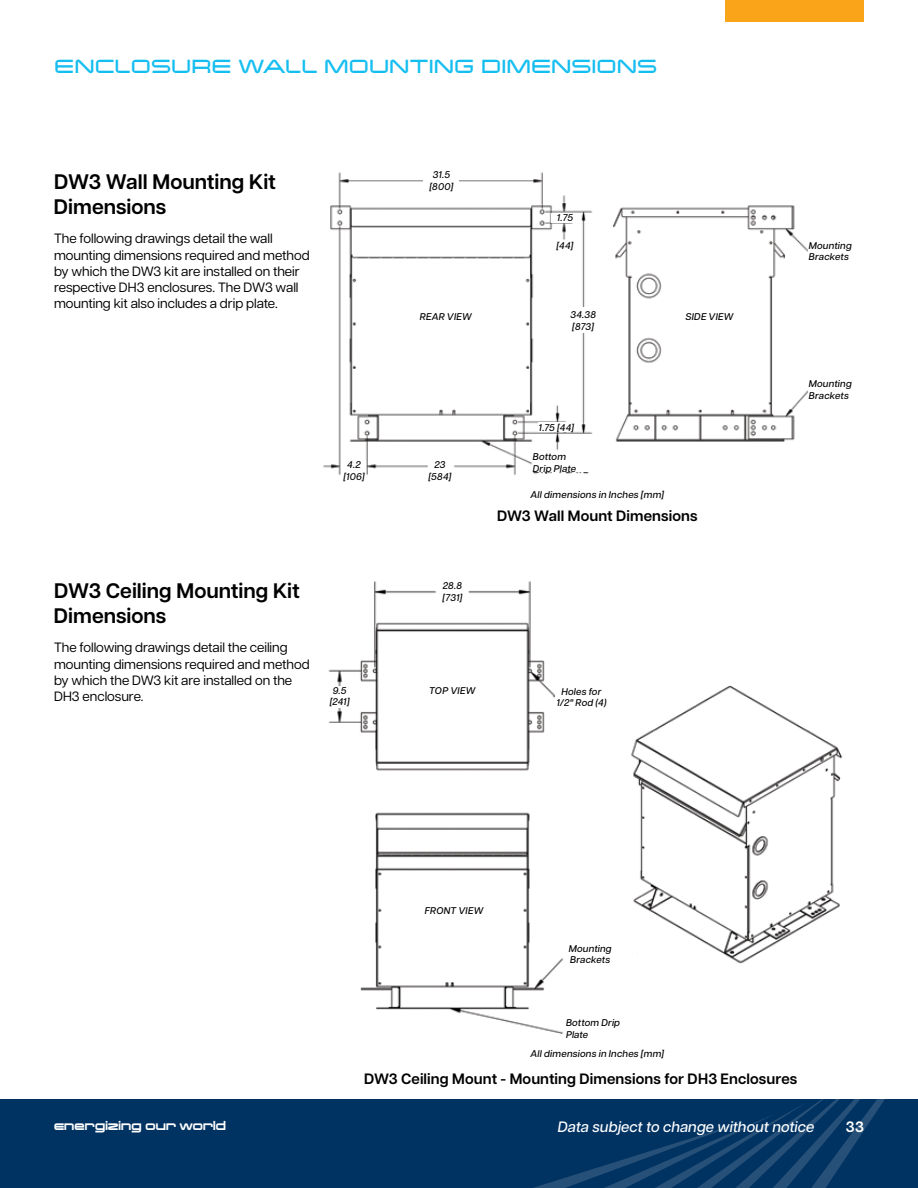
<style>
.page{position:relative;width:918px;height:1188px;background:#fff}
.page>*{position:absolute;margin:0;border:0;box-sizing:border-box;transform-origin:0 0}
.t1{font:24px "Changeling Neo";color:#15bef0}
.t2{font:600 21px/25.2px "Articulat CF";color:#000}
.t3{font:600 15px "Articulat CF";letter-spacing:.01em;color:#000}
.t4{font:italic 500 15px "Articulat CF";letter-spacing:.005em;color:#fff}
.t5{font:600 15px "Articulat CF";color:#fff}
.t6{font:13.5px/16.2px "Articulat CF";color:#000}
.t7{font:700 12px "Changeling Neo";letter-spacing:.02em;color:#fff}
.t8{font:italic 500 9.75px/11.7px "Articulat CF";letter-spacing:.02em;color:#000}
</style>
<div class="page">
<div style="left:0;top:1099px;width:918px;height:89px;background:#003262"></div>
<div style="left:726px;top:0;width:138px;height:22px;background:#faa41a"></div>
<svg style="left:533px;top:1099px;width:352px;height:89px"></svg>
<img style="left:323px;top:172px;width:485px;height:303px">
<div style="left:424px;top:170px;width:35px;height:23px;background:#fff"></div>
<div style="left:342px;top:460px;width:24px;height:24px;background:#fff"></div>
<div style="left:428px;top:460px;width:24px;height:24px;background:#fff"></div>
<div style="left:538px;top:423px;width:36px;height:9px;background:#fff"></div>
<div style="left:552px;top:213px;width:26px;height:9px;background:#fff"></div>
<div style="left:569px;top:308px;width:28px;height:25px;background:#fff"></div>
<div style="left:533px;top:452px;width:56px;height:20px;background:#fff"></div>
<div style="left:409px;top:308px;width:73px;height:16px;background:#fff"></div>
<div style="left:673px;top:308px;width:73px;height:16px;background:#fff"></div>
<img style="left:328px;top:581px;width:515px;height:453px">
<div style="left:438px;top:581px;width:29px;height:22px;background:#fff"></div>
<div style="left:325px;top:686px;width:29px;height:21px;background:#fff"></div>
<div style="left:420px;top:686px;width:65px;height:16px;background:#fff"></div>
<div style="left:560px;top:678px;width:81px;height:37px;background:#fff"></div>
<div style="left:414px;top:906px;width:81px;height:16px;background:#fff"></div>
<div style="left:564px;top:944px;width:73px;height:30px;background:#fff"></div>
<div style="left:564px;top:1019px;width:91px;height:29px;background:#fff"></div>
<div style="left:555px;top:685px;width:53px;height:24px;background:#fff"></div>
<h1 class="t1" style="left:54px;top:50px;width:604px">ENCLOSURE WALL MOUNTING DIMENSIONS</h1>
<h2 class="t2" style="left:54px;top:168px;width:223px">DW3 Wall Mounting Kit<br>Dimensions</h2>
<p class="t6" style="left:54px;top:230px;width:257px">The following drawings detail the wall mounting dimensions required and method by which the DW3 kit are installed on their respective DH3 enclosures. The DW3 wall mounting kit also includes a drip plate.</p>
<p class="t8" style="left:429px;top:168px;width:25px;text-align:center">31.5 [800]</p>
<p class="t8" style="left:557px;top:211px;width:18px">1.75</p>
<p class="t8" style="left:557px;top:239px;width:18px">[44]</p>
<p class="t8" style="left:570px;top:309px;width:27px">34.38 [873]</p>
<p class="t8" style="left:420px;top:310px;width:54px">REAR VIEW</p>
<p class="t8" style="left:685px;top:310px;width:50px">SIDE VIEW</p>
<p class="t8" style="left:343px;top:458px;width:23px;text-align:center">4.2 [106]</p>
<p class="t8" style="left:428px;top:458px;width:24px;text-align:center">23 [584]</p>
<p class="t8" style="left:539px;top:421px;width:37px">1.75 [44]</p>
<p class="t8" style="left:533px;top:450px;width:45px">Bottom<br>Drip Plate</p>
<p class="t8" style="left:531px;top:488px;width:135px">All dimensions in Inches [mm]</p>
<p class="t3" style="left:497px;top:505px;width:202px">DW3 Wall Mount Dimensions</p>
<h2 class="t2" style="left:54px;top:577px;width:247px">DW3 Ceiling Mounting Kit<br>Dimensions</h2>
<p class="t6" style="left:54px;top:639px;width:257px">The following drawings detail the ceiling mounting dimensions required and method by which the DW3 kit are installed on the DH3 enclosure.</p>
<p class="t8" style="left:442px;top:579px;width:21px">28.8 [731]</p>
<p class="t8" style="left:330px;top:684px;width:21px;text-align:center">9.5 [241]</p>
<p class="t8" style="left:429px;top:684px;width:48px">TOP VIEW</p>
<p class="t8" style="left:556px;top:685px;width:52px;text-align:center">Holes for<br>1/2" Rod (4)</p>
<p class="t8" style="left:809px;top:239px;width:44px">Mounting<br>Brackets</p>
<p class="t8" style="left:809px;top:378px;width:44px">Mounting<br>Brackets</p>
<p class="t8" style="left:425px;top:904px;width:60px">FRONT VIEW</p>
<p class="t8" style="left:569px;top:942px;width:44px">Mounting<br>Brackets</p>
<p class="t8" style="left:566px;top:1017px;width:56px">Bottom Drip<br>Plate</p>
<p class="t8" style="left:531px;top:1048px;width:135px">All dimensions in Inches [mm]</p>
<p class="t3" style="left:364px;top:1068px;width:435px">DW3 Ceiling Mount - Mounting Dimensions for DH3 Enclosures</p>
<p class="t7" style="left:54px;top:1119px;width:174px">Energizing Our World</p>
<p class="t4" style="left:558px;top:1116px;width:258px">Data subject to change without notice</p>
<p class="t5" style="left:846px;top:1116px;width:20px">33</p>
</div>
